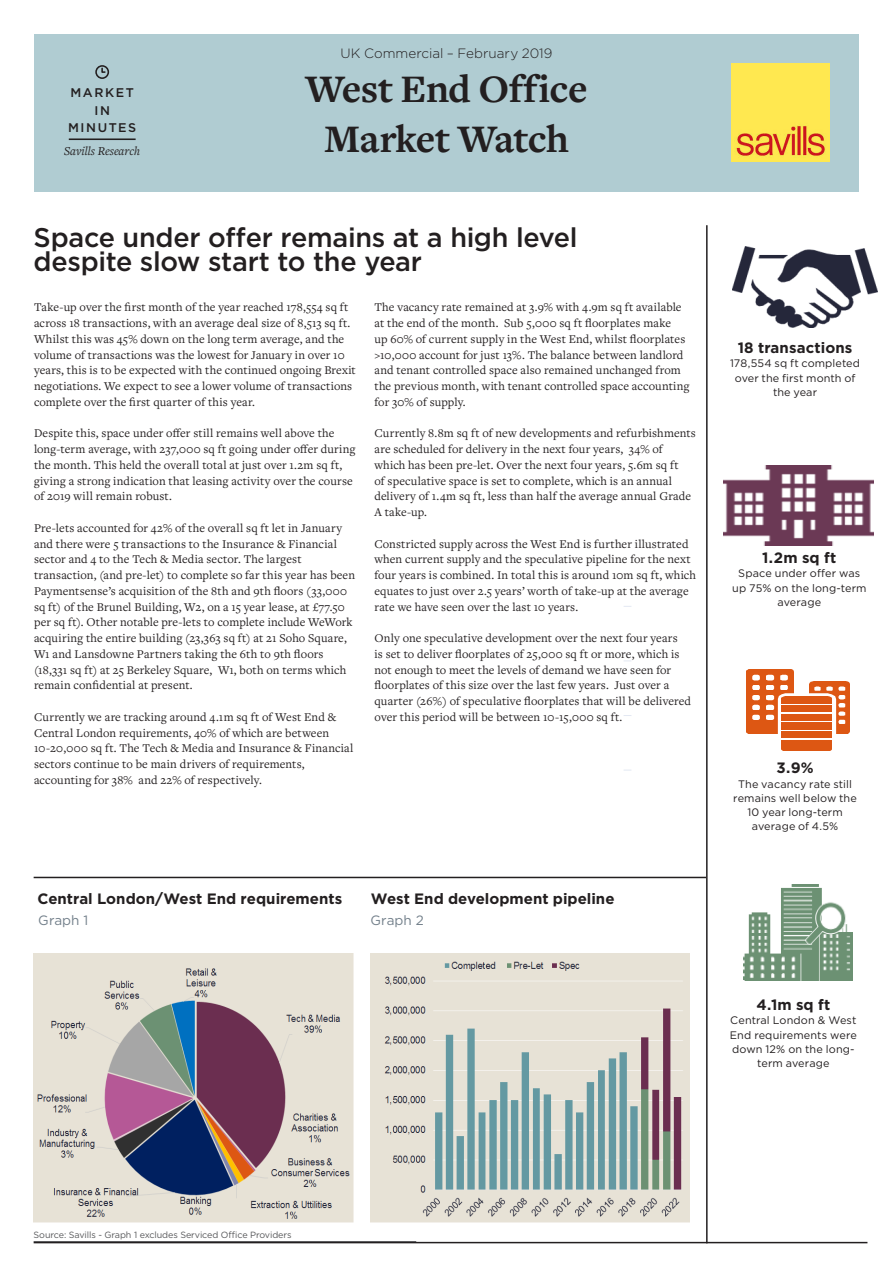
<style>
.page{position:relative;width:893px;height:1263px;background:#fff}
.page>*{position:absolute;margin:0;border:0;box-sizing:border-box;transform-origin:0 0}
.MiM_Title{font:700 40.5px/49.5px "Freight Text Pro";letter-spacing:-.015em;color:#231f20;text-align:center}
.MiM_Headline_Gotham{font:500 27px "Gotham";letter-spacing:-.015em;color:#231f20}
.MiM_Headline_Gotham-2{font:700 15px "Gotham";color:#231f20}
.MiM_Stat{font:700 15px "Gotham";letter-spacing:.01em;color:#231f20}
.MiM_Strapline{font:300 13.5px "Gotham";letter-spacing:.005em;color:#231f20}
.MiM_Headline_Gotham-3{font:13.5px "Gotham";letter-spacing:.005em;color:#727f8a}
.t1{font:500 12.6px "Gotham";letter-spacing:.125em;color:#231f20}
.t2{font:italic 12.6px "Freight Text Pro";color:#231f20}
.H_Body{font:12.3px/15.8px "Freight Text Pro";letter-spacing:.01em;color:#231f20}
.MiM_Box_Body_Centred{font:10.8px/14.2px "Gotham";letter-spacing:.01em;color:#231f20;text-align:center}
.MiM_Stat-2{font:10.8px/14.2px "Gotham";letter-spacing:.01em;color:#231f20;text-align:center}
.H_GraphSource{font:9px "Gotham";letter-spacing:-.01em;color:#57585a}
</style>
<div class="page">
<hr style="left:34px;top:1241px;width:382px;height:1px;background:#57585a">
<hr style="left:34px;top:877px;width:672px;height:1px;background:#231f20">
<hr style="left:34px;top:1242px;width:833px;height:1px;background:#231f20">
<img style="left:743px;top:884px;width:109px;height:96px">
<img style="left:723px;top:465px;width:150px;height:81px">
<img style="left:747px;top:670px;width:102px;height:81px">
<img style="left:733px;top:247px;width:145px;height:80px">
<div style="left:34px;top:35px;width:825px;height:157px;background:#b0ccd2"></div>
<img style="left:731px;top:64px;width:98px;height:98px">
<hr style="left:706px;top:225px;width:2px;height:1018px;background:#231f20">
<hr style="left:69px;top:138px;width:67px;height:2px;background:#231f20">
<div style="left:95px;top:65px;width:14px;height:14px;border:2px solid #231f20;border-radius:50%"></div>
<svg style="left:101px;top:67px;width:5px;height:6px"></svg>
<img style="left:34px;top:953px;width:320px;height:269px">
<img style="left:371px;top:953px;width:319px;height:269px">
<p class="t1" style="left:71px;top:85px;width:65px">MARKET</p>
<p class="t1" style="left:94px;top:102px;width:17px">IN</p>
<p class="t1" style="left:68px;top:119px;width:70px">MINUTES</p>
<p class="t2" style="left:64px;top:142px;width:78px">Savills Research</p>
<p class="MiM_Strapline" style="left:340px;top:44px;width:214px">UK Commercial – February 2019</p>
<p class="MiM_Title" style="left:305px;top:63px;width:284px">West End Office<br>Market Watch</p>
<p class="MiM_Headline_Gotham" style="left:34px;top:220px;width:545px">Space under offer remains at a high level</p>
<p class="MiM_Headline_Gotham" style="left:34px;top:244px;width:390px">despite slow start to the year</p>
<p class="H_Body" style="left:34px;top:299px;width:323px">Take-up over the first month of the year reached 178,554 sq ft across 18 transactions, with an average deal size of 8,513 sq ft.<br>Whilst this was 45% down on the long term average, and the volume of transactions was the lowest for January in over 10 years, this is to be expected with the continued ongoing Brexit negotiations. We expect to see a lower volume of transactions complete over the first quarter of this year.</p>
<p class="H_Body" style="left:34px;top:425px;width:323px">Despite this, space under offer still remains well above the long-term average, with 237,000 sq ft going under offer during the month. This held the overall total at just over 1.2m sq ft, giving a strong indication that leasing activity over the course of 2019 will remain robust.</p>
<p class="H_Body" style="left:34px;top:520px;width:323px">Pre-lets accounted for 42% of the overall sq ft let in January and there were 5 transactions to the Insurance &amp; Financial sector and 4 to the Tech &amp; Media sector. The largest transaction, (and pre-let) to complete so far this year has been Paymentsense’s acquisition of the 8th and 9th floors (33,000 sq ft) of the Brunel Building, W2, on a 15 year lease, at £77.50 per sq ft). Other notable pre-lets to complete include WeWork acquiring the entire building (23,363 sq ft) at 21 Soho Square, W1 and Lansdowne Partners taking the 6th to 9th floors (18,331 sq ft) at 25 Berkeley Square, W1, both on terms which remain confidential at present.</p>
<p class="H_Body" style="left:34px;top:709px;width:321px">Currently we are tracking around 4.1m sq ft of West End &amp; Central London requirements, 40% of which are between 10-20,000 sq ft. The Tech &amp; Media and Insurance &amp; Financial sectors continue to be main drivers of requirements, accounting for 38% and 22% of respectively.</p>
<p class="H_Body" style="left:374px;top:299px;width:316px">The vacancy rate remained at 3.9% with 4.9m sq ft available at the end of the month. Sub 5,000 sq ft floorplates make<br>up 60% of current supply in the West End, whilst floorplates &gt;10,000 account for just 13%. The balance between landlord and tenant controlled space also remained unchanged from the previous month, with tenant controlled space accounting for 30% of supply.</p>
<p class="H_Body" style="left:374px;top:425px;width:323px">Currently 8.8m sq ft of new developments and refurbishments are scheduled for delivery in the next four years, 34% of which has been pre-let. Over the next four years, 5.6m sq ft<br>of speculative space is set to complete, which is an annual delivery of 1.4m sq ft, less than half the average annual Grade A take-up.</p>
<p class="H_Body" style="left:374px;top:535px;width:323px">Constricted supply across the West End is further illustrated when current supply and the speculative pipeline for the next four years is combined. In total this is around 10m sq ft, which equates to just over 2.5 years’ worth of take-up at the average rate we have seen over the last 10 years.</p>
<p class="H_Body" style="left:374px;top:630px;width:318px">Only one speculative development over the next four years<br>is set to deliver floorplates of 25,000 sq ft or more, which is not enough to meet the levels of demand we have seen for floorplates of this size over the last few years. Just over a quarter (26%) of speculative floorplates that will be delivered over this period will be between 10-15,000 sq ft.</p>
<p class="MiM_Headline_Gotham-2" style="left:37px;top:889px;width:306px">Central London/West End requirements</p>
<p class="MiM_Headline_Gotham-2" style="left:371px;top:889px;width:245px">West End development pipeline</p>
<p class="MiM_Headline_Gotham-3" style="left:38px;top:911px;width:51px">Graph 1</p>
<p class="MiM_Headline_Gotham-3" style="left:371px;top:911px;width:55px">Graph 2</p>
<p class="MiM_Stat" style="left:738px;top:338px;width:116px">18 transactions</p>
<p class="MiM_Box_Body_Centred" style="left:730px;top:356px;width:132px">178,554 sq ft completed over the first month of the year</p>
<p class="MiM_Stat" style="left:762px;top:548px;width:76px">1.2m sq ft</p>
<p class="MiM_Stat-2" style="left:732px;top:566px;width:136px">Space under offer was up 75% on the long-term average</p>
<p class="MiM_Stat" style="left:777px;top:758px;width:38px">3.9%</p>
<p class="MiM_Box_Body_Centred" style="left:733px;top:776px;width:125px">The vacancy rate still remains well below the<br>10 year long-term average of 4.5%</p>
<p class="MiM_Stat" style="left:756px;top:995px;width:75px">4.1m sq ft</p>
<p class="MiM_Stat-2" style="left:730px;top:1013px;width:128px">Central London &amp; West<br>End requirements were down 12% on the long&shy;term average</p>
<p class="H_GraphSource" style="left:34px;top:1229px;width:259px">Source: Savills - Graph 1 excludes Serviced Office Providers</p>
</div>
